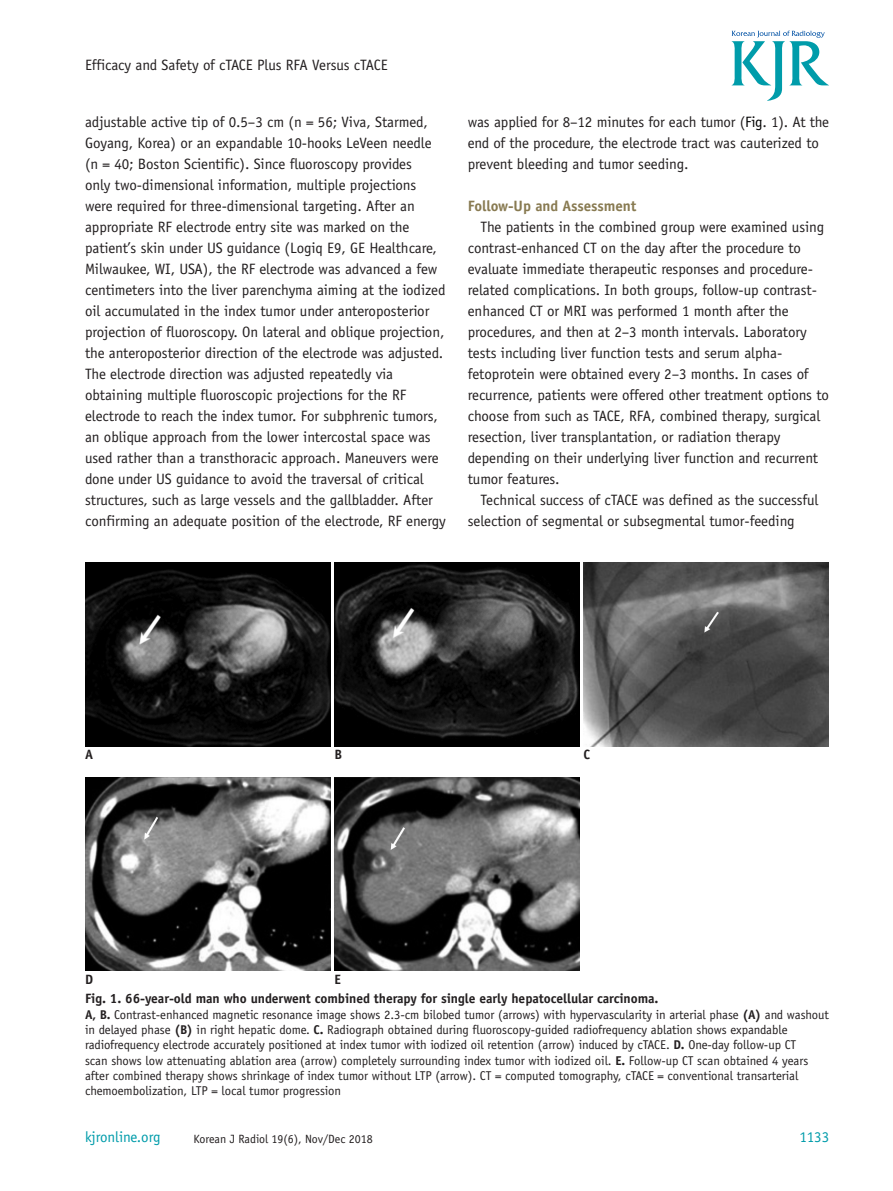
<style>
.page{position:relative;width:893px;height:1191px;background:#fff}
.page>*{position:absolute;margin:0;border:0;box-sizing:border-box;transform-origin:0 0}
.t1{font:15px/21px "Officina Sans Std";letter-spacing:-.005em;color:#231f20}
.t2{font:700 15px "Officina Sans Std";letter-spacing:-.005em;color:#887a51}
.t3{font:15px "Officina Sans Std";letter-spacing:-.005em;color:#009caa}
.t4{font:700 13.5px "Officina Sans Std";letter-spacing:-.005em;color:#231f20}
.t5{font:12.75px/15.3px "Officina Sans Std";letter-spacing:-.005em;color:#231f20}
.t6{font:12px "Officina Sans Std";letter-spacing:-.005em;color:#231f20}
.s1{color:#000}
.s2{font-weight:700}
</style>
<div class="page">
<svg style="left:732px;top:31px;width:97px;height:70px"></svg>
<img style="left:85px;top:562px;width:245px;height:184px">
<img style="left:334px;top:562px;width:246px;height:184px">
<img style="left:583px;top:562px;width:245px;height:184px">
<img style="left:85px;top:778px;width:245px;height:192px">
<img style="left:334px;top:778px;width:246px;height:192px">
<p class="t1" style="left:85px;top:54px;width:304px">Efficacy and Safety of cTACE Plus RFA Versus cTACE</p>
<p class="t1" style="left:85px;top:112px;width:362px">adjustable active tip of 0.5–3 cm (n = 56; Viva, Starmed, Goyang, Korea) or an expandable 10-hooks LeVeen needle (n = 40; Boston Scientific). Since fluoroscopy provides<br>only two-dimensional information, multiple projections were required for three-dimensional targeting. After an appropriate RF electrode entry site was marked on the patient’s skin under US guidance (Logiq E9, GE Healthcare, Milwaukee, WI, USA), the RF electrode was advanced a few centimeters into the liver parenchyma aiming at the iodized oil accumulated in the index tumor under anteroposterior projection of fluoroscopy. On lateral and oblique projection, the anteroposterior direction of the electrode was adjusted.<br>The electrode direction was adjusted repeatedly via obtaining multiple fluoroscopic projections for the RF electrode to reach the index tumor. For subphrenic tumors, an oblique approach from the lower intercostal space was used rather than a transthoracic approach. Maneuvers were done under US guidance to avoid the traversal of critical structures, such as large vessels and the gallbladder. After confirming an adequate position of the electrode, RF energy</p>
<p class="t1" style="left:468px;top:112px;width:363px">was applied for 8–12 minutes for each tumor (<span class="s1">Fig</span>. 1). At the end of the procedure, the electrode tract was cauterized to prevent bleeding and tumor seeding.</p>
<p class="t2" style="left:468px;top:197px;width:170px">Follow-Up and Assessment</p>
<p class="t1" style="left:468px;top:217px;width:363px;text-indent:13px">The patients in the combined group were examined using contrast-enhanced CT on the day after the procedure to evaluate immediate therapeutic responses and procedure&shy;related complications. In both groups, follow-up contrast&shy;enhanced CT or MRI was performed 1 month after the procedures, and then at 2–3 month intervals. Laboratory tests including liver function tests and serum alpha&shy;fetoprotein were obtained every 2–3 months. In cases of recurrence, patients were offered other treatment options to choose from such as TACE, RFA, combined therapy, surgical resection, liver transplantation, or radiation therapy depending on their underlying liver function and recurrent tumor features.</p>
<p class="t1" style="left:468px;top:490px;width:352px;text-indent:13px">Technical success of cTACE was defined as the successful selection of segmental or subsegmental tumor-feeding</p>
<p class="t4" style="left:85px;top:746px;width:10px">A</p>
<p class="t4" style="left:334px;top:746px;width:9px">B</p>
<p class="t4" style="left:85px;top:971px;width:10px">D</p>
<p class="t4" style="left:334px;top:971px;width:7px">E</p>
<p class="t4" style="left:583px;top:746px;width:8px">C</p>
<p class="t4" style="left:85px;top:990px;width:575px">Fig. 1. 66-year-old man who underwent combined therapy for single early hepatocellular carcinoma.</p>
<p class="t5" style="left:85px;top:1006px;width:745px"><span class="s2">A, B.</span> Contrast-enhanced magnetic resonance image shows 2.3-cm bilobed tumor (arrows) with hypervascularity in arterial phase <span class="s2">(A)</span> and washout in delayed phase <span class="s2">(B)</span> in right hepatic dome. <span class="s2">C.</span> Radiograph obtained during fluoroscopy-guided radiofrequency ablation shows expandable radiofrequency electrode accurately positioned at index tumor with iodized oil retention (arrow) induced by cTACE. <span class="s2">D.</span> One-day follow-up CT<br>scan shows low attenuating ablation area (arrow) completely surrounding index tumor with iodized oil. <span class="s2">E.</span> Follow-up CT scan obtained 4 years after combined therapy shows shrinkage of index tumor without LTP (arrow). CT = computed tomography, cTACE = conventional transarterial chemoembolization, LTP = local tumor progression</p>
<p class="t3" style="left:85px;top:1128px;width:77px">kjronline.org</p>
<p class="t6" style="left:194px;top:1132px;width:181px">Korean J Radiol 19(6), Nov/Dec 2018</p>
<p class="t3" style="left:799px;top:1128px;width:31px">1133</p>
</div>
